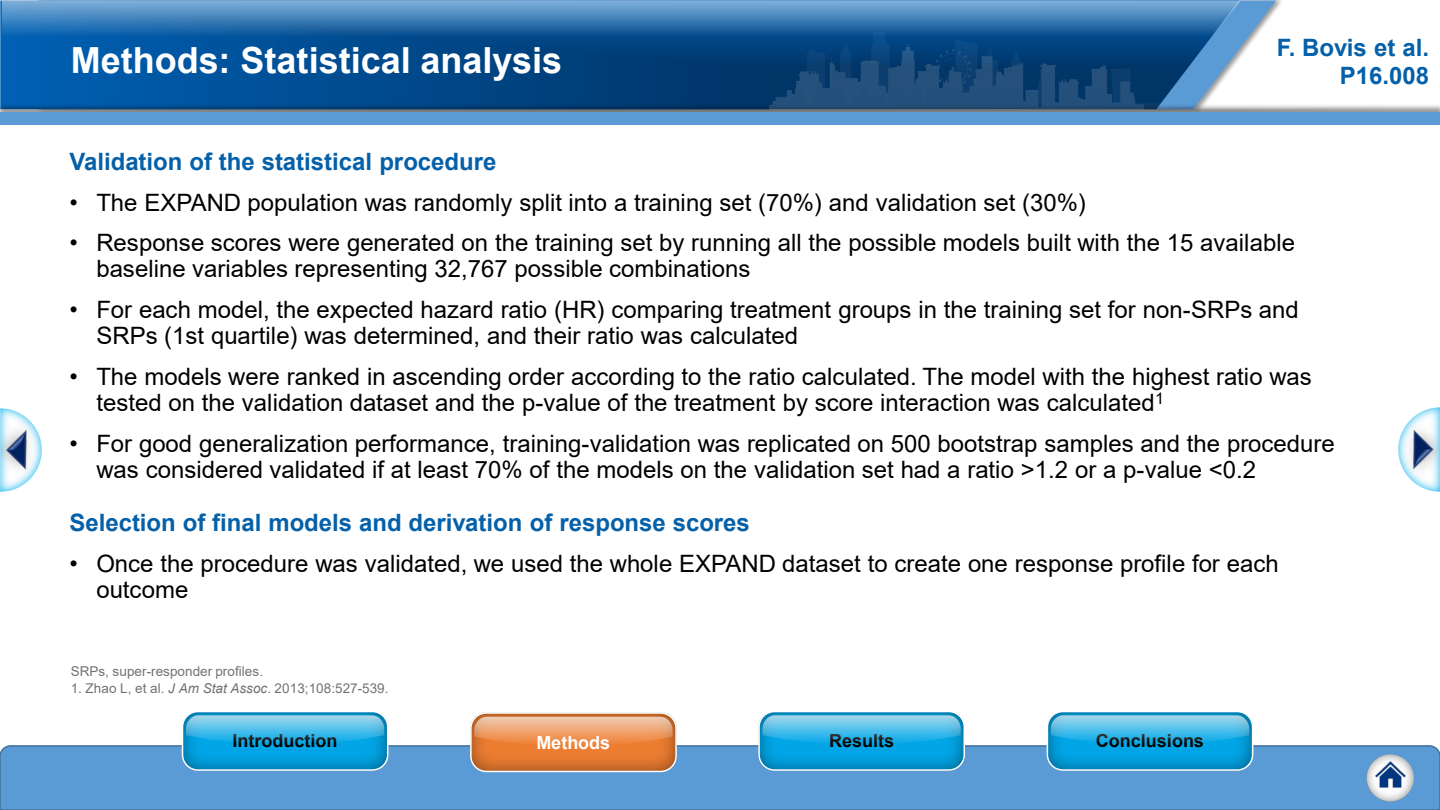
<style>
.page{position:relative;width:1440px;height:810px;background:#fff}
.page>*{position:absolute;margin:0;border:0;box-sizing:border-box;transform-origin:0 0}
.t1{font:700 36px "Arial";color:#fff}
.t2{font:24px/26px "Arial";color:#000}
.t3{font:700 24px/28.8px "Arial";color:#0460a9;text-align:right}
.t4{font:700 18px "Arial";color:#000}
.t5{font:700 18px "Arial";color:#fff}
.t6{font:13.5px "Arial";letter-spacing:.005em;color:#767171}
.s1{font-style:italic}
</style>
<div class="page">
<div style="left:0;top:745px;width:1440px;height:65px;background:#5b9bd5"></div>
<img style="left:1047px;top:714px;width:206px;height:56px">
<div style="left:1047px;top:711px;width:206px;height:60px;border:2px solid #fff;border-radius:15px"></div>
<svg style="left:1051px;top:715px;width:198px;height:29px;background:#4fbde8"></svg>
<img style="left:759px;top:714px;width:205px;height:56px">
<div style="left:758px;top:711px;width:207px;height:60px;border:2px solid #fff;border-radius:15px"></div>
<svg style="left:762px;top:715px;width:199px;height:29px;background:#4ebde8"></svg>
<img style="left:182px;top:714px;width:206px;height:56px">
<div style="left:182px;top:711px;width:206px;height:60px;border:2px solid #fff;border-radius:15px"></div>
<svg style="left:186px;top:715px;width:198px;height:29px;background:#4fbde8"></svg>
<img style="left:0;top:408px;width:19px;height:84px">
<img style="left:0;top:411px;width:42px;height:76px">
<img style="left:1421px;top:408px;width:19px;height:84px">
<img style="left:1398px;top:412px;width:42px;height:76px">
<img style="left:471px;top:715px;width:205px;height:57px">
<div style="left:470px;top:712px;width:207px;height:60px;border:2px solid #fff;border-radius:15px"></div>
<svg style="left:474px;top:717px;width:199px;height:29px;background:#eda16d"></svg>
<img style="left:1367px;top:754px;width:47px;height:48px">
<img style="left:1373px;top:758px;width:34px;height:33px">
<svg style="left:1239px;top:1px;width:37px;height:58px"></svg>
<svg style="left:1px;top:37px;width:1238px;height:65px;background:#085192"></svg>
<img style="left:0;top:102px;width:1440px;height:23px">
<div style="left:1px;top:112px;width:1439px;height:13px;background:#5b9bd5"></div>
<img style="left:770px;top:37px;width:398px;height:72px">
<svg style="left:0;top:0;width:1240px;height:37px;background:#4180b8"></svg>
<h1 class="t1" style="left:67px;top:16px;width:688px">AMERICAN ACADEMY OF NEUROLOGY</h1>
<h1 class="t1" style="left:71px;top:35px;width:493px">Methods: Statistical analysis</h1>
<p class="t3" style="left:1277px;top:33px;width:154px">F. Bovis et al.<br>P16.008</p>
<p class="t3" style="left:69px;top:147px;width:429px">Validation of the statistical procedure</p>
<p class="t2" style="left:69px;top:189px;width:1018px">• The EXPAND population was randomly split into a training set (70%) and validation set (30%)</p>
<p class="t2" style="left:96px;top:230px;width:1200px;text-indent:-27px">• Response scores were generated on the training set by running all the possible models built with the 15 available baseline variables representing 32,767 possible combinations</p>
<p class="t2" style="left:96px;top:297px;width:1204px;text-indent:-27px">• For each model, the expected hazard ratio (HR) comparing treatment groups in the training set for non-SRPs and<br>SRPs (1st quartile) was determined, and their ratio was calculated</p>
<p class="t2" style="left:96px;top:364px;width:1217px;text-indent:-27px">• The models were ranked in ascending order according to the ratio calculated. The model with the highest ratio was tested on the validation dataset and the p-value of the treatment by score interaction was calculated<sup>1</sup></p>
<p class="t2" style="left:96px;top:430px;width:1240px;text-indent:-27px">• For good generalization performance, training-validation was replicated on 500 bootstrap samples and the procedure was considered validated if at least 70% of the models on the validation set had a ratio &gt;1.2 or a p-value &lt;0.2</p>
<p class="t3" style="left:69px;top:508px;width:682px">Selection of final models and derivation of response scores</p>
<p class="t2" style="left:96px;top:550px;width:1184px;text-indent:-27px">• Once the procedure was validated, we used the whole EXPAND dataset to create one response profile for each outcome</p>
<p class="t6" style="left:71px;top:662px;width:194px">SRPs, super-responder profiles.</p>
<p class="t6" style="left:71px;top:679px;width:319px">1. Zhao L, et al. <span class="s1">J Am Stat Assoc</span>. 2013;108:527-539.</p>
<p class="t4" style="left:233px;top:728px;width:106px">Introduction</p>
<p class="t5" style="left:536px;top:730px;width:75px">Methods</p>
<p class="t4" style="left:829px;top:728px;width:67px">Results</p>
<p class="t4" style="left:1096px;top:728px;width:110px">Conclusions</p>
</div>
